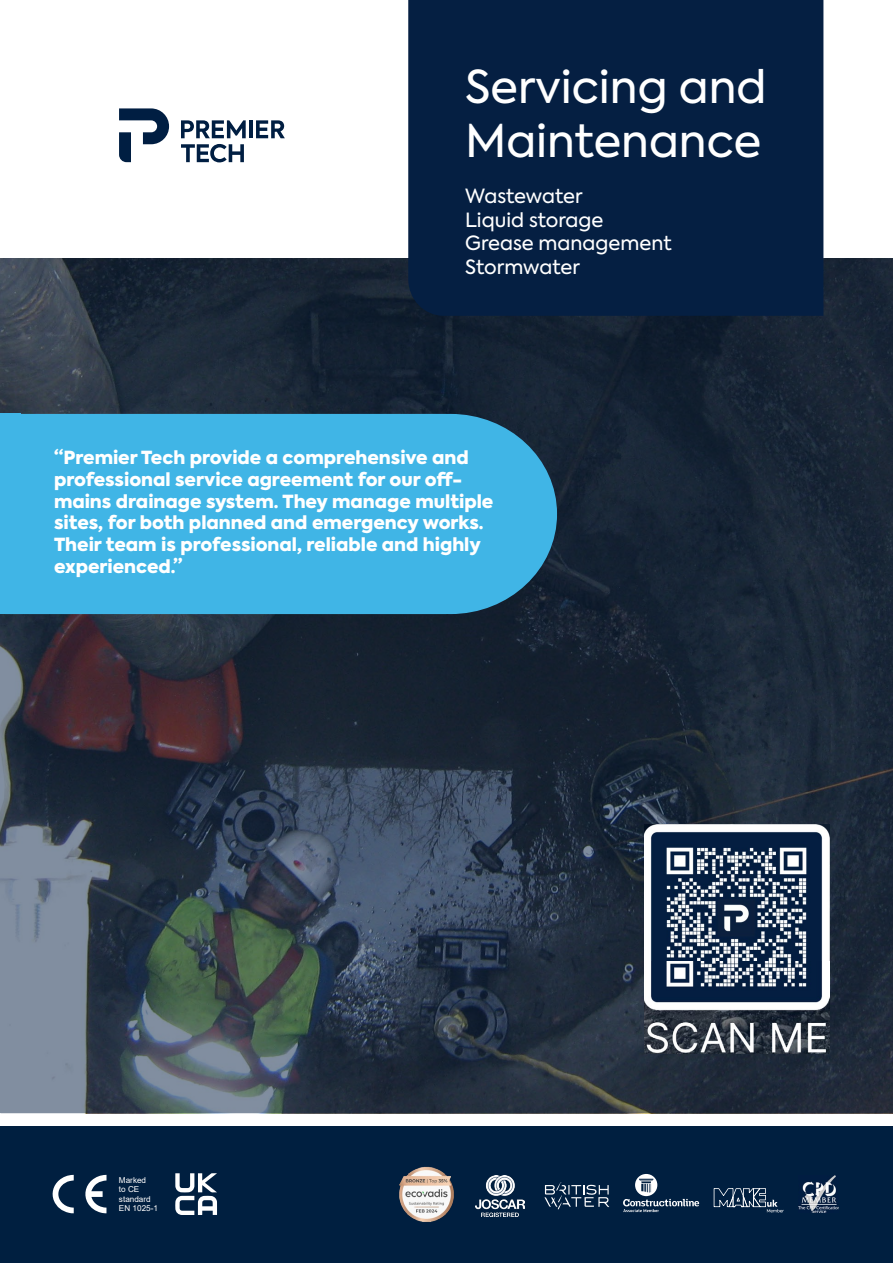
<style>
.page{position:relative;width:893px;height:1263px;background:#fff}
.page>*{position:absolute;margin:0;border:0;box-sizing:border-box;transform-origin:0 0}
.t1{font:45px/54px "Axiforma";color:#fff}
.t2{font:19.5px/23.4px "Axiforma";color:#fff}
.t3{font:900 18px/21.6px "Axiforma";color:#fff}
.t4{font:8.1px/9.3px "Arial";color:#fff}
</style>
<div class="page">
<div style="left:0;top:259px;width:893px;height:854px;background:#041e42;opacity:.5"></div>
<div style="left:408px;top:0;width:415px;height:316px;background:#051f42"></div>
<div style="left:0;top:1126px;width:893px;height:137px;background:#001f40"></div>
<img style="left:644px;top:825px;width:185px;height:228px">
<svg style="left:85px;top:1175px;width:22px;height:38px"></svg>
<svg style="left:52px;top:1175px;width:22px;height:38px"></svg>
<svg style="left:175px;top:1173px;width:42px;height:42px"></svg>
<div style="left:20px;top:414px;width:537px;height:200px;background:#40b5e6"></div>
<img style="left:798px;top:1175px;width:41px;height:37px">
<svg style="left:544px;top:1182px;width:65px;height:27px"></svg>
<svg style="left:623px;top:1174px;width:76px;height:38px"></svg>
<svg style="left:714px;top:1188px;width:70px;height:24px"></svg>
<hr style="left:249px;top:120px;width:4px;height:18px;background:#001e42">
<svg style="left:256px;top:120px;width:29px;height:18px"></svg>
<svg style="left:181px;top:120px;width:65px;height:18px"></svg>
<svg style="left:119px;top:108px;width:50px;height:54px"></svg>
<svg style="left:181px;top:144px;width:63px;height:18px"></svg>
<div style="left:0;top:414px;width:20px;height:200px;background:#40b5e6"></div>
<img style="left:476px;top:1176px;width:48px;height:40px">
<img style="left:399px;top:1166px;width:55px;height:56px">
<h1 class="t1" style="left:465px;top:61px;width:303px">Servicing and<br>Maintenance</h1>
<p class="t2" style="left:465px;top:185px;width:208px">Wastewater<br>Liquid storage<br>Grease management<br>Stormwater</p>
<p class="t3" style="left:54px;top:447px;width:441px">“Premier Tech provide a comprehensive and professional service agreement for our off&shy;mains drainage system. They manage multiple sites, for both planned and emergency works.<br>Their team is professional, reliable and highly experienced.”</p>
<p class="t4" style="left:119px;top:1175px;width:41px">Marked<br>to CE standard<br>EN 1025-1</p>
</div>
